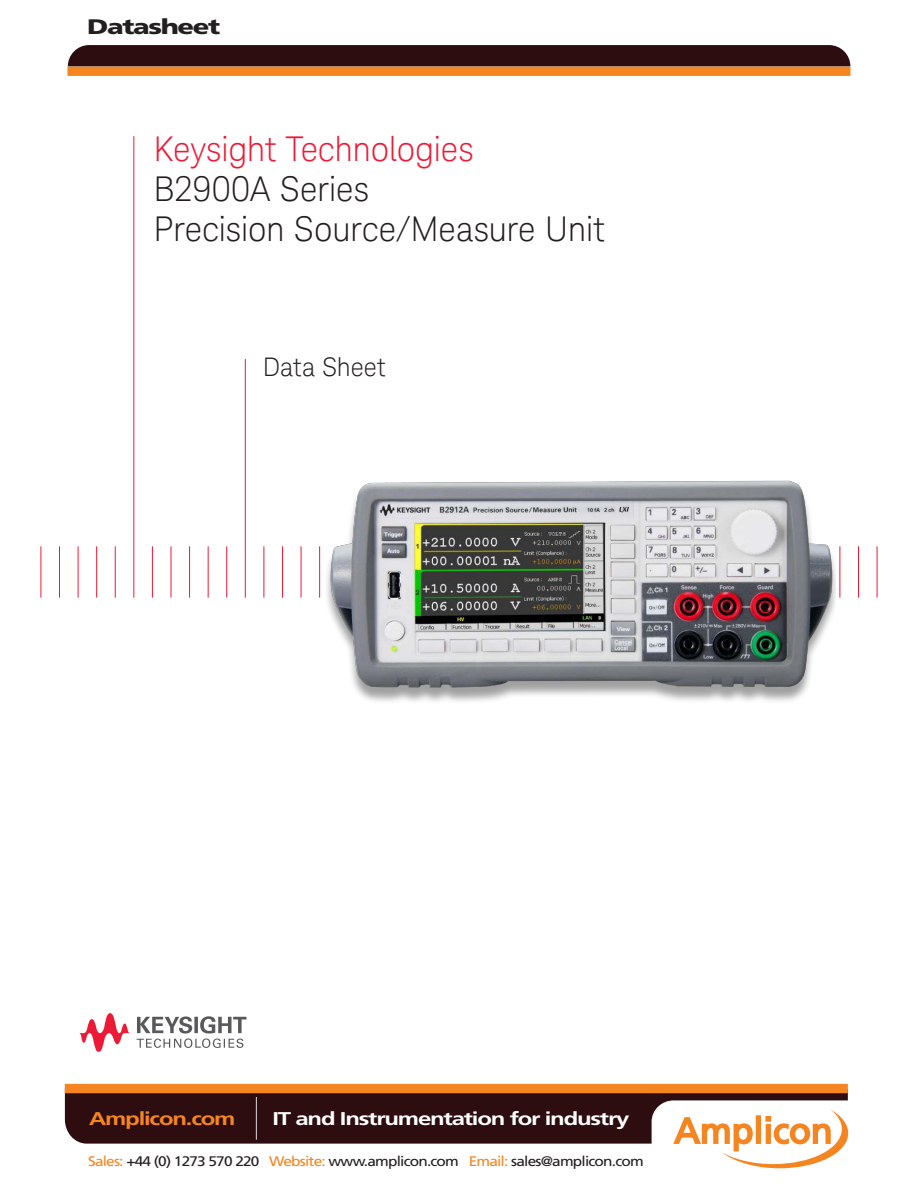
<style>
.page{position:relative;width:918px;height:1188px;background:#fff}
.page>*{position:absolute;margin:0;border:0;box-sizing:border-box;transform-origin:0 0}
.t1{font:300 34.2px/39.9px "Keysight Sans";letter-spacing:-.005em;color:#231f20}
.t2{font:300 34.2px "Keysight Sans";letter-spacing:-.01em;color:#ed1a37}
.t3{font:300 25.65px "Keysight Sans";letter-spacing:-.005em;color:#231f20}
.t4{font:900 21px "Frutiger";letter-spacing:-.05em;color:#231f20;scale:1.3 1}
.t5{font:700 18.45px "Frutiger";letter-spacing:-.05em;color:#fff;scale:1.3 1}
.t6{font:700 18.45px "Frutiger";letter-spacing:-.05em;color:#f58520;scale:1.3 1}
.t7{font:13.8px "Frutiger";letter-spacing:-.05em;color:#231f20;scale:1.11 1}
.s1{color:#f58520}
</style>
<div class="page">
<svg style="left:137px;top:1016px;width:109px;height:32px"></svg>
<svg style="left:79px;top:1013px;width:51px;height:39px"></svg>
<hr style="left:41px;top:546px;width:1px;height:52px;background:#ed1a37">
<hr style="left:59px;top:546px;width:1px;height:52px;background:#ed1a37">
<hr style="left:78px;top:546px;width:1px;height:52px;background:#ed1a37">
<hr style="left:96px;top:546px;width:1px;height:52px;background:#ed1a37">
<hr style="left:115px;top:546px;width:1px;height:52px;background:#ed1a37">
<hr style="left:133px;top:136px;width:1px;height:462px;background:#ed1a37">
<hr style="left:152px;top:546px;width:1px;height:52px;background:#ed1a37">
<hr style="left:171px;top:546px;width:1px;height:52px;background:#ed1a37">
<hr style="left:189px;top:546px;width:1px;height:52px;background:#ed1a37">
<hr style="left:208px;top:546px;width:1px;height:52px;background:#ed1a37">
<hr style="left:226px;top:546px;width:1px;height:52px;background:#ed1a37">
<hr style="left:245px;top:359px;width:1px;height:239px;background:#ed1a37">
<hr style="left:264px;top:546px;width:1px;height:52px;background:#ed1a37">
<hr style="left:282px;top:546px;width:1px;height:52px;background:#ed1a37">
<hr style="left:301px;top:546px;width:1px;height:52px;background:#ed1a37">
<hr style="left:319px;top:546px;width:1px;height:52px;background:#ed1a37">
<hr style="left:840px;top:546px;width:1px;height:52px;background:#ed1a37">
<hr style="left:858px;top:546px;width:1px;height:52px;background:#ed1a37">
<hr style="left:877px;top:546px;width:1px;height:52px;background:#ed1a37">
<div style="left:67px;top:67px;width:784px;height:9px;background:#f58520"></div>
<div style="left:68px;top:45px;width:782px;height:21px;background:#2d0d0f"></div>
<div style="left:65px;top:1093px;width:783px;height:51px;background:#2d0d0f"></div>
<div style="left:65px;top:1084px;width:783px;height:9px;background:#f58520"></div>
<svg style="left:652px;top:1100px;width:197px;height:69px"></svg>
<hr style="left:256px;top:1097px;width:1px;height:43px;background:#fff;border-radius:50%">
<img style="left:326px;top:480px;width:509px;height:222px">
<h3 class="t4" style="left:87px;top:14px;width:104px">Datasheet</h3>
<h1 class="t2" style="left:153px;top:134px;width:322px">Keysight Technologies</h1>
<h1 class="t1" style="left:153px;top:172px;width:453px">B2900A Series<br>Precision Source/Measure Unit</h1>
<h2 class="t3" style="left:263px;top:356px;width:124px">Data Sheet</h2>
<h3 class="t6" style="left:89px;top:1108px;width:114px">Amplicon.com</h3>
<h3 class="t5" style="left:273px;top:1108px;width:276px">IT and Instrumentation for industry</h3>
<p class="t7" style="left:88px;top:1153px;width:502px"><span class="s1">Sales:</span> +44 (0) 1273 570 220 <span class="s1">Website:</span> www.amplicon.com <span class="s1">Email:</span> sales@amplicon.com</p>
</div>
